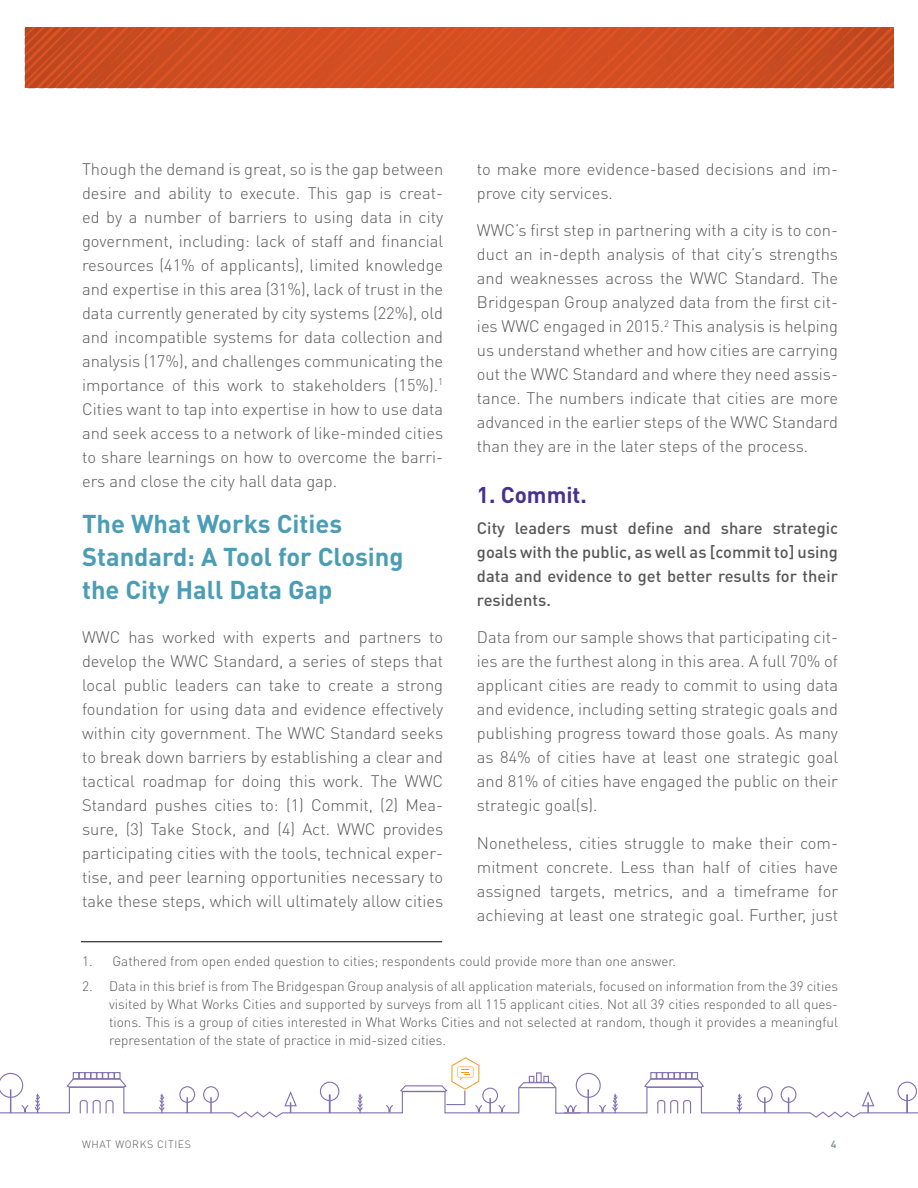
<style>
.page{position:relative;width:918px;height:1188px;background:#fff}
.page>*{position:absolute;margin:0;border:0;box-sizing:border-box;transform-origin:0 0}
.t1{font:700 25.5px/33px "DINOT";color:#4b9db5}
.t2{font:700 22.5px "DINOT";color:#483090}
.t3{font:300 16.5px/24px "DINOT";color:#595858;text-align:justify}
.t4{font:500 16.5px/24px "DINOT";color:#595858;text-align:justify}
.t5{font:300 13.5px/18px "DINOT";color:#595858;text-align:justify}
.t6{font:300 10.5px "DINOT";letter-spacing:.06em;color:#595858}
.t7{font:700 10.5px "DINOT";color:#8e9c9a}
</style>
<div class="page">
<svg style="left:0;top:1057px;width:918px;height:61px"></svg>
<svg style="left:25px;top:28px;width:868px;height:60px;background:#d04e21"></svg>
<hr style="left:81px;top:941px;width:361px;height:1px;background:#000">
<p class="t3" style="left:82px;top:156px;width:363px">Though the demand is great, so is the gap between desire and ability to execute. This gap is creat&shy;ed by a number of barriers to using data in city government, including: lack of staff and financial resources (41% of applicants), limited knowledge and expertise in this area (31%), lack of trust in the data currently generated by city systems (22%), old and incompatible systems for data collection and analysis (17%), and challenges communicating the importance of this work to stakeholders (15%).<sup>1<br></sup>Cities want to tap into expertise in how to use data and seek access to a network of like-minded cities to share learnings on how to overcome the barri&shy;ers and close the city hall data gap.</p>
<h1 class="t1" style="left:82px;top:506px;width:323px">The What Works Cities<br>Standard: A Tool for Closing the City Hall Data Gap</h1>
<p class="t3" style="left:82px;top:625px;width:363px">WWC has worked with experts and partners to develop the WWC Standard, a series of steps that local public leaders can take to create a strong foundation for using data and evidence effectively within city government. The WWC Standard seeks to break down barriers by establishing a clear and tactical roadmap for doing this work. The WWC Standard pushes cities to: (1) Commit, (2) Mea&shy;sure, (3) Take Stock, and (4) Act. WWC provides participating cities with the tools, technical exper&shy;tise, and peer learning opportunities necessary to take these steps, which will ultimately allow cities</p>
<p class="t3" style="left:477px;top:156px;width:363px">to make more evidence-based decisions and im&shy;prove city services.</p>
<p class="t3" style="left:477px;top:218px;width:363px">WWC’s first step in partnering with a city is to con&shy;duct an in-depth analysis of that city’s strengths and weaknesses across the WWC Standard. The Bridgespan Group analyzed data from the first cit&shy;ies WWC engaged in 2015.<sup>2</sup> This analysis is helping us understand whether and how cities are carrying out the WWC Standard and where they need assis&shy;tance. The numbers indicate that cities are more advanced in the earlier steps of the WWC Standard than they are in the later steps of the process.</p>
<h2 class="t2" style="left:477px;top:480px;width:111px">1. Commit.</h2>
<p class="t4" style="left:477px;top:515px;width:363px">City leaders must define and share strategic goals with the public, as well as [commit to] using data and evidence to get better results for their residents.</p>
<p class="t3" style="left:477px;top:625px;width:363px">Data from our sample shows that participating cit&shy;ies are the furthest along in this area. A full 70% of applicant cities are ready to commit to using data and evidence, including setting strategic goals and publishing progress toward those goals. As many as 84% of cities have at least one strategic goal and 81% of cities have engaged the public on their strategic goal(s).</p>
<p class="t3" style="left:477px;top:830px;width:363px">Nonetheless, cities struggle to make their com&shy;mitment concrete. Less than half of cities have assigned targets, metrics, and a timeframe for achieving at least one strategic goal. Further, just</p>
<p class="t5" style="left:82px;top:952px;width:595px">1. Gathered from open ended question to cities; respondents could provide more than one answer.</p>
<p class="t5" style="left:109px;top:976px;width:730px;text-indent:-27px">2. Data in this brief is from The Bridgespan Group analysis of all application materials, focused on information from the 39 cities visited by What Works Cities and supported by surveys from all 115 applicant cities. Not all 39 cities responded to all ques&shy;tions. This is a group of cities interested in What Works Cities and not selected at random, though it provides a meaningful representation of the state of practice in mid-sized cities.</p>
<p class="t6" style="left:82px;top:1137px;width:110px">WHAT WORKS CITIES</p>
<p class="t7" style="left:831px;top:1137px;width:7px">4</p>
</div>
